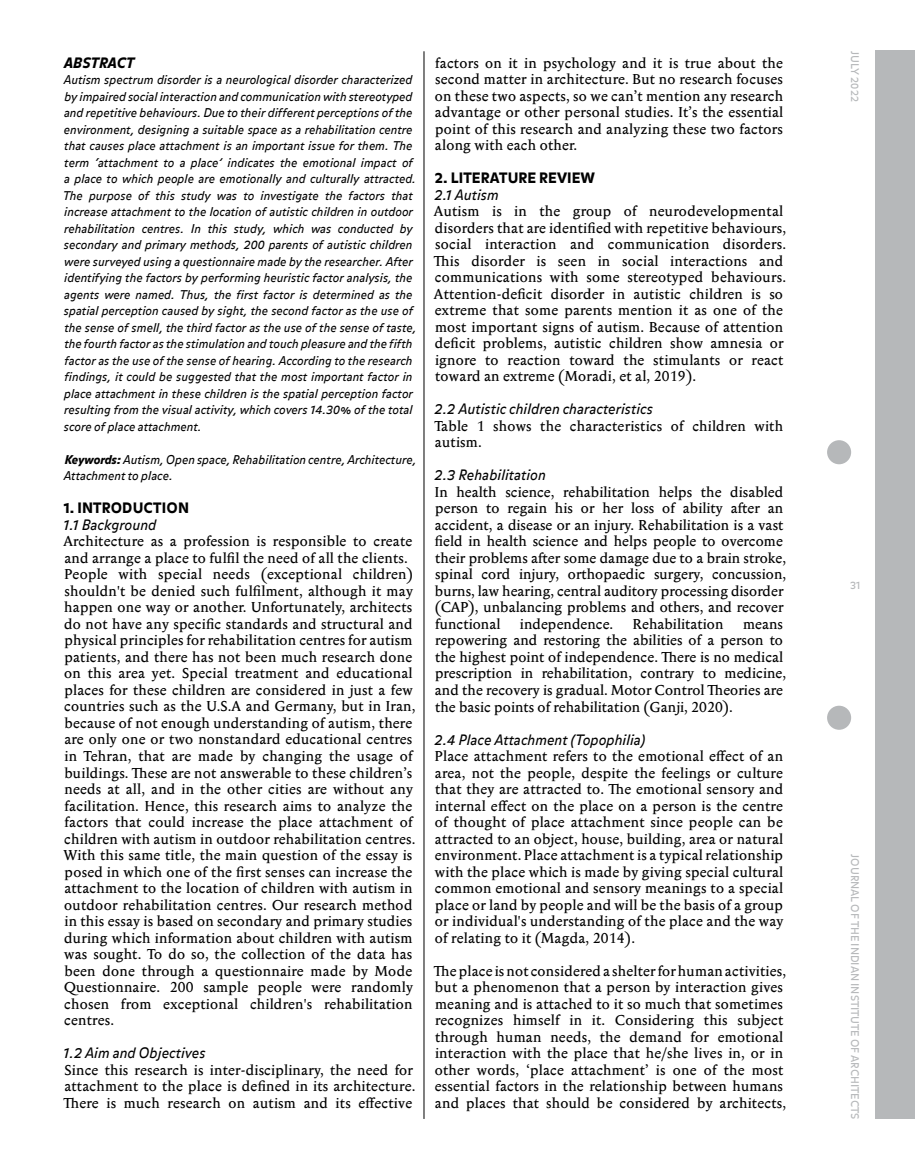
<style>
.page{position:relative;width:915px;height:1170px;background:#fff}
.page>*{position:absolute;margin:0;border:0;box-sizing:border-box;transform-origin:0 0}
.t1{font:14.25px/16.5px "Anselm Ten";letter-spacing:.01em;color:#000}
.t2{font:italic 14.25px "Balance OT";color:#000}
.t3{font:900 14.25px "Balance OT";letter-spacing:.01em;color:#000}
.t4{font:italic 900 14.25px "Balance OT";letter-spacing:.01em;color:#000}
.t5{font:italic 12px/16.5px "Balance OT";color:#000}
.t6{font:10.5px "Balance OT";color:#b6b8ba}
.s1{font-weight:900}
</style>
<div class="page">
<div style="left:826px;top:440px;width:24px;height:24px;background:#b6b8ba;border-radius:50%"></div>
<div style="left:826px;top:705px;width:24px;height:24px;background:#b6b8ba;border-radius:50%"></div>
<div style="left:875px;top:50px;width:39px;height:1068px;background:#b6b8ba"></div>
<hr style="left:423px;top:51px;width:1px;height:1067px;background:#000">
<p class="t4" style="left:64px;top:54px;width:72px">ABSTRACT</p>
<p class="t5" style="left:63px;top:72px;width:355px">Autism spectrum disorder is a neurological disorder characterized by impaired social interaction and communication with stereotyped and repetitive behaviours. Due to their different perceptions of the environment, designing a suitable space as a rehabilitation centre that causes place attachment is an important issue for them. The term ‘attachment to a place’ indicates the emotional impact of a place to which people are emotionally and culturally attracted.<br>The purpose of this study was to investigate the factors that increase attachment to the location of autistic children in outdoor rehabilitation centres. In this study, which was conducted by secondary and primary methods, 200 parents of autistic children were surveyed using a questionnaire made by the researcher. After identifying the factors by performing heuristic factor analysis, the agents were named. Thus, the first factor is determined as the spatial perception caused by sight, the second factor as the use of the sense of smell, the third factor as the use of the sense of taste, the fourth factor as the stimulation and touch pleasure and the fifth factor as the use of the sense of hearing. According to the research findings, it could be suggested that the most important factor in place attachment in these children is the spatial perception factor resulting from the visual activity, which covers 14.30% of the total score of place attachment.</p>
<p class="t5" style="left:64px;top:452px;width:354px"><span class="s1">Keywords:</span> Autism, Open space, Rehabilitation centre, Architecture,<br>Attachment to place.</p>
<p class="t3" style="left:64px;top:499px;width:127px">1. INTRODUCTION</p>
<p class="t2" style="left:64px;top:516px;width:94px">1.1 Background</p>
<p class="t1" style="left:64px;top:533px;width:353px">Architecture as a profession is responsible to create and arrange a place to fulfil the need of all the clients.<br>People with special needs (exceptional children) shouldn't be denied such fulfilment, although it may happen one way or another. Unfortunately, architects do not have any specific standards and structural and physical principles for rehabilitation centres for autism patients, and there has not been much research done on this area yet. Special treatment and educational places for these children are considered in just a few countries such as the U.S.A and Germany, but in Iran, because of not enough understanding of autism, there are only one or two nonstandard educational centres in Tehran, that are made by changing the usage of buildings. These are not answerable to these children’s needs at all, and in the other cities are without any facilitation. Hence, this research aims to analyze the factors that could increase the place attachment of children with autism in outdoor rehabilitation centres.<br>With this same title, the main question of the essay is posed in which one of the first senses can increase the attachment to the location of children with autism in outdoor rehabilitation centres. Our research method in this essay is based on secondary and primary studies during which information about children with autism was sought. To do so, the collection of the data has been done through a questionnaire made by Mode Questionnaire. 200 sample people were randomly chosen from exceptional children's rehabilitation centres.</p>
<p class="t2" style="left:63px;top:1044px;width:143px">1.2 Aim and Objectives</p>
<p class="t1" style="left:64px;top:1061px;width:353px">Since this research is inter-disciplinary, the need for attachment to the place is defined in its architecture.<br>There is much research on autism and its effective</p>
<p class="t1" style="left:434px;top:54px;width:350px;text-align:justify">factors on it in psychology and it is true about the second matter in architecture. But no research focuses on these two aspects, so we can’t mention any research advantage or other personal studies. It’s the essential point of this research and analyzing these two factors along with each other.</p>
<p class="t3" style="left:435px;top:169px;width:162px">2. LITERATURE REVIEW</p>
<p class="t2" style="left:434px;top:186px;width:66px">2.1 Autism</p>
<p class="t1" style="left:434px;top:203px;width:353px">Autism is in the group of neurodevelopmental disorders that are identified with repetitive behaviours, social interaction and communication disorders.<br>This disorder is seen in social interactions and communications with some stereotyped behaviours.<br>Attention-deficit disorder in autistic children is so extreme that some parents mention it as one of the most important signs of autism. Because of attention deficit problems, autistic children show amnesia or ignore to reaction toward the stimulants or react toward an extreme (Moradi, et al, 2019).</p>
<p class="t2" style="left:434px;top:401px;width:220px">2.2 Autistic children characteristics</p>
<p class="t1" style="left:434px;top:417px;width:350px">Table 1 shows the characteristics of children with autism.</p>
<p class="t2" style="left:434px;top:467px;width:113px">2.3 Rehabilitation</p>
<p class="t1" style="left:434px;top:483px;width:353px">In health science, rehabilitation helps the disabled person to regain his or her loss of ability after an accident, a disease or an injury. Rehabilitation is a vast field in health science and helps people to overcome their problems after some damage due to a brain stroke, spinal cord injury, orthopaedic surgery, concussion, burns, law hearing, central auditory processing disorder (CAP), unbalancing problems and others, and recover functional</p>
<p class="t1" style="left:519px;top:615px;width:95px">independence.</p>
<p class="t1" style="left:632px;top:615px;width:92px">Rehabilitation</p>
<p class="t1" style="left:435px;top:615px;width:352px;text-indent:308px">means repowering and restoring the abilities of a person to the highest point of independence. There is no medical prescription in rehabilitation, contrary to medicine, and the recovery is gradual. Motor Control Theories are the basic points of rehabilitation (Ganji, 2020).</p>
<p class="t2" style="left:434px;top:731px;width:212px">2.4 Place Attachment (Topophilia)</p>
<p class="t1" style="left:434px;top:747px;width:350px;text-align:justify">Place attachment refers to the emotional effect of an area, not the people, despite the feelings or culture that they are attracted to. The emotional sensory and internal effect on the place on a person is the centre of thought of place attachment since people can be attracted to an object, house, building, area or natural environment. Place attachment is a typical relationship with the place which is made by giving special cultural common emotional and sensory meanings to a special place or land by people and will be the basis of a group or individual's understanding of the place and the way of relating to it (Magda, 2014).</p>
<p class="t1" style="left:434px;top:962px;width:353px">The place is not considered a shelter for human activities, but a phenomenon that a person by interaction gives meaning and is attached to it so much that sometimes recognizes himself in it. Considering this subject through human needs, the demand for emotional interaction with the place that he/she lives in, or in other words, ‘place attachment’ is one of the most essential factors in the relationship between humans and places that should be considered by architects,</p>
<p class="t6" style="left:860px;top:51px;width:52px;rotate:90deg">JULY 2022</p>
<p class="t6" style="left:849px;top:578px;width:12px">31</p>
<p class="t6" style="left:860px;top:854px;width:266px;rotate:90deg">JOURNAL OF THE INDIAN INSTITUTE OF ARCHITECTS</p>
</div>
